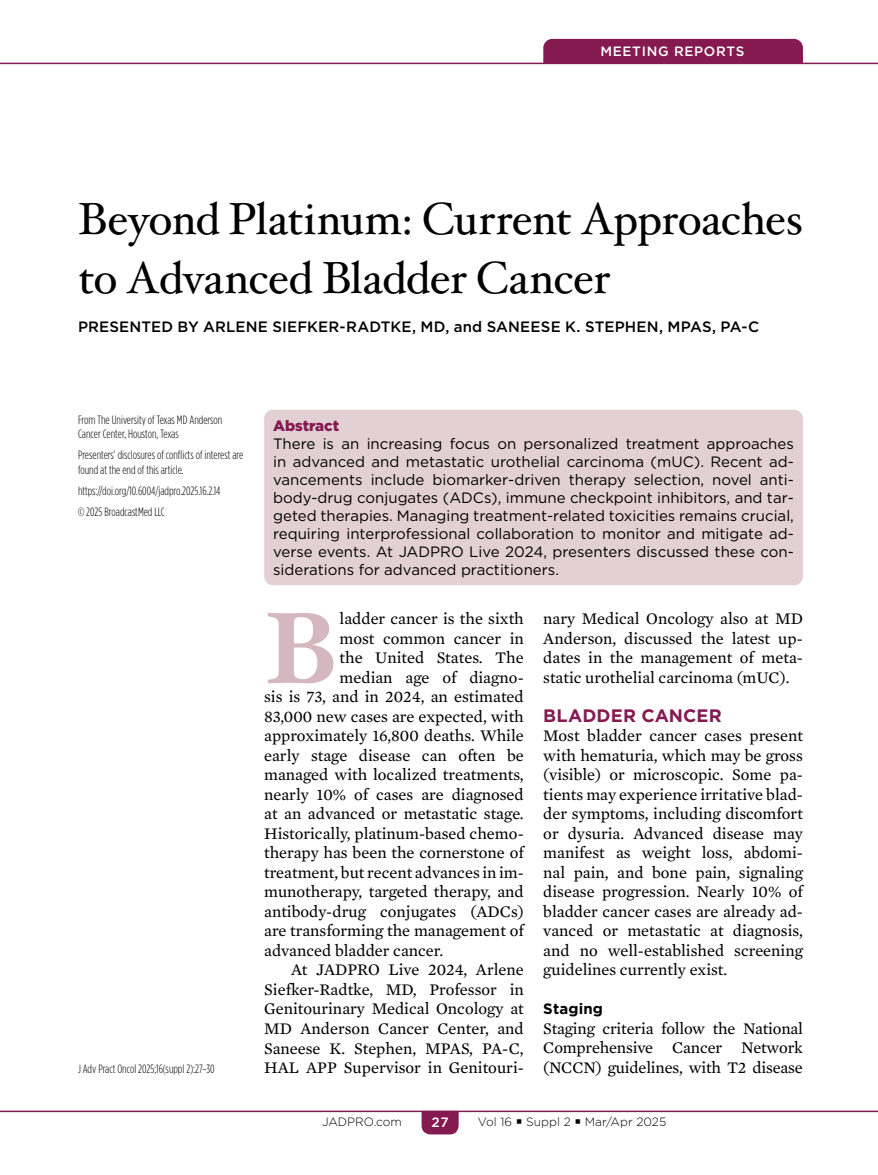
<style>
.page{position:relative;width:878px;height:1175px;background:#fff}
.page>*{position:absolute;margin:0;border:0;box-sizing:border-box;transform-origin:0 0}
.t1{font:700 101.25px "Hoefler Txt";color:#d4b7bf}
.t2{font:45px/58.5px "Hoefler Txt";letter-spacing:-.01em;color:#000}
.t3{font:700 18px "Gotham";letter-spacing:.005em;color:#851a51}
.t4{font:16.5px/19.5px "Mercury Text G2";color:#000;text-align:justify}
.t5{font:15px/18px "Gotham";color:#000;text-align:justify}
.t6{font:500 15px "Gotham";letter-spacing:.01em;color:#000}
.t7{font:900 15px "Gotham";color:#851a51}
.t8{font:700 15px "Gotham";letter-spacing:.01em;color:#000}
.t9{font:500 13.5px "Gotham";letter-spacing:.05em;color:#fff}
.t10{font:300 12px/14.4px "Gotham Condensed";color:#000}
.t11{font:300 12px "Gotham";color:#000}
</style>
<div class="page">
<hr style="left:0;top:1110px;width:878px;height:2px;background:#851a51">
<svg style="left:421px;top:1110px;width:37px;height:24px"></svg>
<hr style="left:0;top:63px;width:878px;height:1px;background:#851a51">
<div style="left:543px;top:39px;width:259px;height:24px;background:#851a51"></div>
<div style="left:264px;top:410px;width:538px;height:175px;background:#e2d0d4;border-radius:9px"></div>
<p class="t9" style="left:600px;top:43px;width:145px">MEETING REPORTS</p>
<h2 class="t2" style="left:78px;top:188px;width:726px">Beyond Platinum: Current Approaches to Advanced Bladder Cancer</h2>
<p class="t6" style="left:78px;top:316px;width:682px">PRESENTED BY ARLENE SIEFKER-RADTKE, MD, and SANEESE K. STEPHEN, MPAS, PA-C</p>
<p class="t10" style="left:78px;top:412px;width:146px">From The University of Texas MD Anderson<br>Cancer Center, Houston, Texas</p>
<p class="t10" style="left:78px;top:448px;width:167px">Presenters’ disclosures of conflicts of interest are found at the end of this article.</p>
<p class="t10" style="left:78px;top:480px;width:144px;line-height:21.1px">https://doi.org/10.6004/jadpro.2025.16.2.14 © 2025 BroadcastMed LLC</p>
<p class="t10" style="left:78px;top:1061px;width:138px">J Adv Pract Oncol 2025;16(suppl 2):27–30</p>
<p class="t7" style="left:273px;top:415px;width:68px">Abstract</p>
<p class="t5" style="left:273px;top:434px;width:522px">There is an increasing focus on personalized treatment approaches in advanced and metastatic urothelial carcinoma (mUC). Recent ad&shy;vancements include biomarker-driven therapy selection, novel anti&shy;body-drug conjugates (ADCs), immune checkpoint inhibitors, and tar&shy;geted therapies. Managing treatment-related toxicities remains crucial, requiring interprofessional collaboration to monitor and mitigate ad&shy;verse events. At JADPRO Live 2024, presenters discussed these con&shy;siderations for advanced practitioners.</p>
<h1 class="t1" style="left:264px;top:571px;width:74px">B</h1>
<p class="t4" style="left:339px;top:609px;width:186px">ladder cancer is the sixth</p>
<p class="t4" style="left:543px;top:609px;width:261px">nary Medical Oncology also at MD Anderson, discussed the latest up&shy;dates in the management of meta&shy;static urothelial carcinoma (mUC).</p>
<p class="t3" style="left:543px;top:703px;width:180px">BLADDER CANCER</p>
<p class="t4" style="left:543px;top:726px;width:261px">Most bladder cancer cases present with hematuria, which may be gross (visible) or microscopic. Some pa&shy;tients may experience irritative blad&shy;der symptoms, including discomfort or dysuria. Advanced disease may manifest as weight loss, abdomi&shy;nal pain, and bone pain, signaling disease progression. Nearly 10% of bladder cancer cases are already ad&shy;vanced or metastatic at diagnosis, and no well-established screening guidelines currently exist.</p>
<p class="t8" style="left:543px;top:999px;width:61px">Staging</p>
<p class="t4" style="left:543px;top:1018px;width:261px">Staging criteria follow the National Comprehensive Cancer Network (NCCN) guidelines, with T2 disease</p>
<p class="t4" style="left:339px;top:628px;width:186px">most common cancer in</p>
<p class="t4" style="left:339px;top:648px;width:186px">the United States. The</p>
<p class="t4" style="left:339px;top:667px;width:186px">median age of diagno-</p>
<p class="t4" style="left:264px;top:687px;width:261px">sis is 73, and in 2024, an estimated</p>
<p class="t4" style="left:264px;top:706px;width:261px">83,000 new cases are expected, with</p>
<p class="t4" style="left:264px;top:726px;width:261px">approximately 16,800 deaths. While</p>
<p class="t4" style="left:264px;top:745px;width:261px">early stage disease can often be</p>
<p class="t4" style="left:264px;top:765px;width:261px">managed with localized treatments,</p>
<p class="t4" style="left:264px;top:784px;width:261px">nearly 10% of cases are diagnosed</p>
<p class="t4" style="left:264px;top:804px;width:261px">at an advanced or metastatic stage.</p>
<p class="t4" style="left:264px;top:823px;width:261px">Historically, platinum-based chemo-</p>
<p class="t4" style="left:264px;top:843px;width:261px">therapy has been the cornerstone of</p>
<p class="t4" style="left:264px;top:862px;width:261px">treatment, but recent advances in im-</p>
<p class="t4" style="left:264px;top:882px;width:261px">munotherapy, targeted therapy, and</p>
<p class="t4" style="left:264px;top:901px;width:261px">antibody-drug conjugates (ADCs)</p>
<p class="t4" style="left:264px;top:921px;width:261px">are transforming the management of</p>
<p class="t4" style="left:264px;top:940px;width:181px">advanced bladder cancer.</p>
<p class="t4" style="left:291px;top:960px;width:234px">At JADPRO Live 2024, Arlene</p>
<p class="t4" style="left:264px;top:979px;width:261px">Siefker-Radtke, MD, Professor in</p>
<p class="t4" style="left:264px;top:999px;width:261px">Genitourinary Medical Oncology at</p>
<p class="t4" style="left:264px;top:1018px;width:261px">MD Anderson Cancer Center, and</p>
<p class="t4" style="left:264px;top:1038px;width:261px">Saneese K. Stephen, MPAS, PA-C,</p>
<p class="t4" style="left:264px;top:1057px;width:261px">HAL APP Supervisor in Genitouri-</p>
<p class="t11" style="left:322px;top:1114px;width:81px">JADPRO.com</p>
<p class="t9" style="left:431px;top:1113px;width:19px">27</p>
<p class="t11" style="left:478px;top:1113px;width:190px">Vol 16 ▪ Suppl 2 ▪ Mar/Apr 2025</p>
</div>
